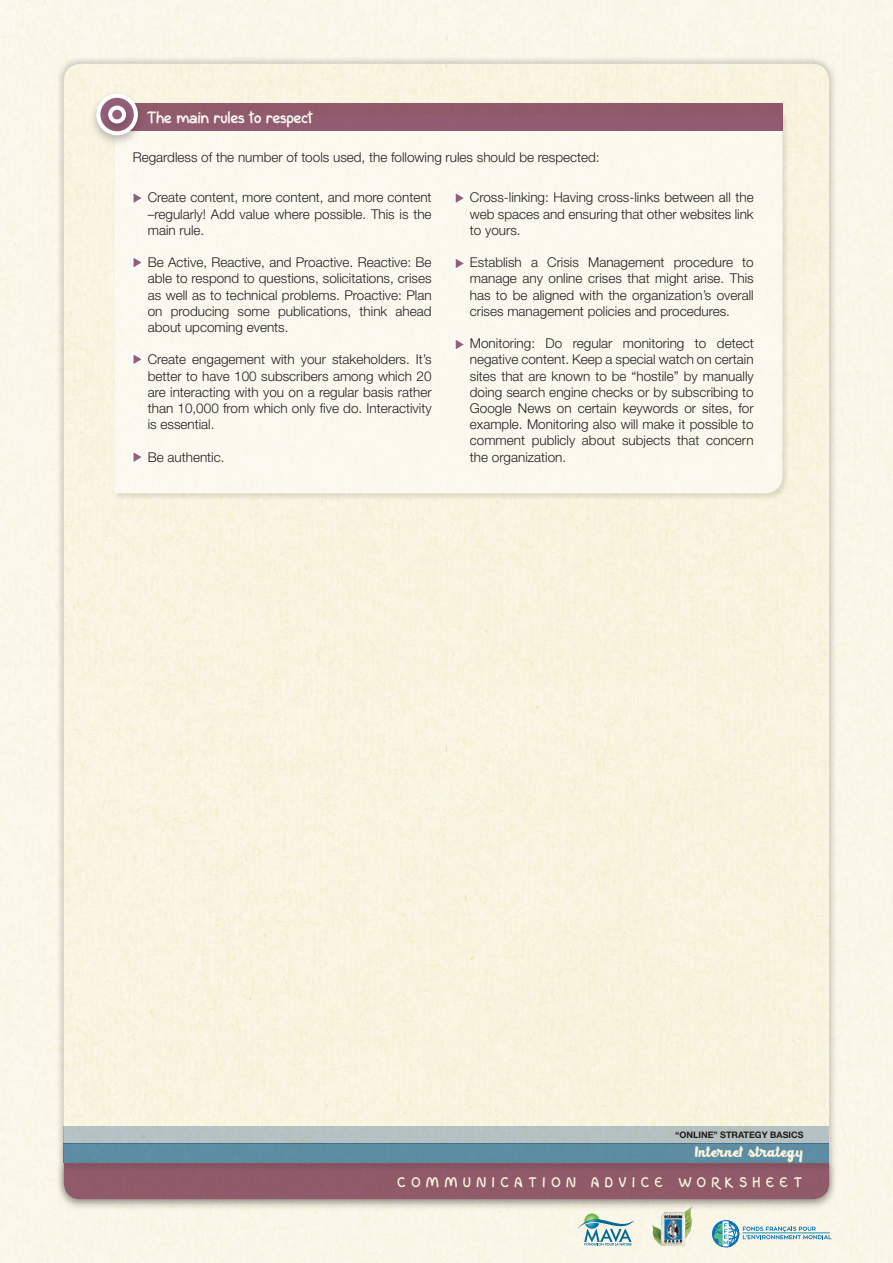
<style>
.page{position:relative;width:893px;height:1263px;background:#fbf7e9}
.page>*{position:absolute;margin:0;border:0;box-sizing:border-box;transform-origin:0 0}
.t1{font:700 19.5px "In Colhua";color:#fff}
.t2{font:700 16.5px "In Colhua";letter-spacing:.35em;color:#fff}
.t3{font:15px "Black Fat";color:#fff}
.t4{font:300 13.5px/16.2px "Helvetica Neue";color:#231f20;text-align:justify}
.t5{font:700 9px "Helvetica Neue";color:#231f20}
</style>
<div class="page">
<div style="left:56px;top:56px;width:781px;height:1151px;background:#231f20;opacity:.25"></div>
<div style="left:64px;top:64px;width:765px;height:1062px;background:#f9f4df"></div>
<div style="left:56px;top:1159px;width:781px;height:52px;background:#231f20;opacity:.3"></div>
<div style="left:64px;top:1172px;width:765px;height:27px;background:#905a69"></div>
<div style="left:59px;top:1143px;width:775px;height:29px;background:#885764"></div>
<div style="left:64px;top:1143px;width:765px;height:20px;background:#5e8da2"></div>
<div style="left:64px;top:1126px;width:765px;height:17px;background:#b5c1c3"></div>
<div style="left:113px;top:113px;width:677px;height:388px;background:#231f20;opacity:.25"></div>
<div style="left:115px;top:131px;width:667px;height:362px;background:#fbf9ee"></div>
<div style="left:117px;top:103px;width:665px;height:28px;background:#915c70"></div>
<div style="left:89px;top:90px;width:57px;height:58px;background:#231f20;opacity:.3"></div>
<svg style="left:98px;top:96px;width:38px;height:37px"></svg>
<div style="left:96px;top:94px;width:42px;height:41px;border:4px solid #fff;border-radius:50%"></div>
<div style="left:100px;top:102px;width:34px;height:34px;background:#231f20;opacity:.3"></div>
<div style="left:110px;top:108px;width:14px;height:13px;background:#945f79;border-radius:50%"></div>
<div style="left:108px;top:106px;width:18px;height:17px;border:4px solid #fff;border-radius:50%"></div>
<svg style="left:131px;top:190px;width:15px;height:17px"></svg>
<svg style="left:131px;top:254px;width:15px;height:17px"></svg>
<svg style="left:131px;top:351px;width:15px;height:17px"></svg>
<svg style="left:131px;top:449px;width:15px;height:17px"></svg>
<svg style="left:453px;top:190px;width:15px;height:17px"></svg>
<svg style="left:453px;top:255px;width:15px;height:17px"></svg>
<svg style="left:453px;top:336px;width:15px;height:17px"></svg>
<svg style="left:578px;top:1213px;width:56px;height:32px"></svg>
<img style="left:652px;top:1204px;width:42px;height:42px">
<svg style="left:712px;top:1220px;width:119px;height:28px"></svg>
<hr style="left:743px;top:1232px;width:86px;height:1px;background:#1d919e">
<h1 class="t1" style="left:147px;top:107px;width:167px">The main rules to respect</h1>
<p class="t4" style="left:133px;top:149px;width:468px">Regardless of the number of tools used, the following rules should be respected:</p>
<p class="t4" style="left:148px;top:189px;width:285px">Create content, more content, and more content –regularly! Add value where possible. This is the main rule.</p>
<p class="t4" style="left:148px;top:254px;width:285px">Be Active, Reactive, and Proactive. Reactive: Be able to respond to questions, solicitations, crises as well as to technical problems. Proactive: Plan on producing some publications, think ahead about upcoming events.</p>
<p class="t4" style="left:148px;top:351px;width:285px">Create engagement with your stakeholders. It’s better to have 100 subscribers among which 20 are interacting with you on a regular basis rather than 10,000 from which only five do. Interactivity is essential.</p>
<p class="t4" style="left:148px;top:448px;width:78px">Be authentic.</p>
<p class="t4" style="left:470px;top:189px;width:285px">Cross-linking: Having cross-links between all the web spaces and ensuring that other websites link to yours.</p>
<p class="t4" style="left:470px;top:254px;width:285px">Establish a Crisis Management procedure to manage any online crises that might arise. This has to be aligned with the organization’s overall crises management policies and procedures.</p>
<p class="t4" style="left:470px;top:335px;width:285px">Monitoring: Do regular monitoring to detect negative content. Keep a special watch on certain sites that are known to be “hostile” by manually doing search engine checks or by subscribing to Google News on certain keywords or sites, for example. Monitoring also will make it possible to comment publicly about subjects that concern the organization.</p>
<p class="t5" style="left:675px;top:1130px;width:130px">“ONLINE” STRATEGY BASICS</p>
<p class="t3" style="left:695px;top:1142px;width:110px">Internet strategy</p>
<p class="t2" style="left:398px;top:1173px;width:406px">COMMUNICATION ADVICE WORKSHEET</p>
</div>
